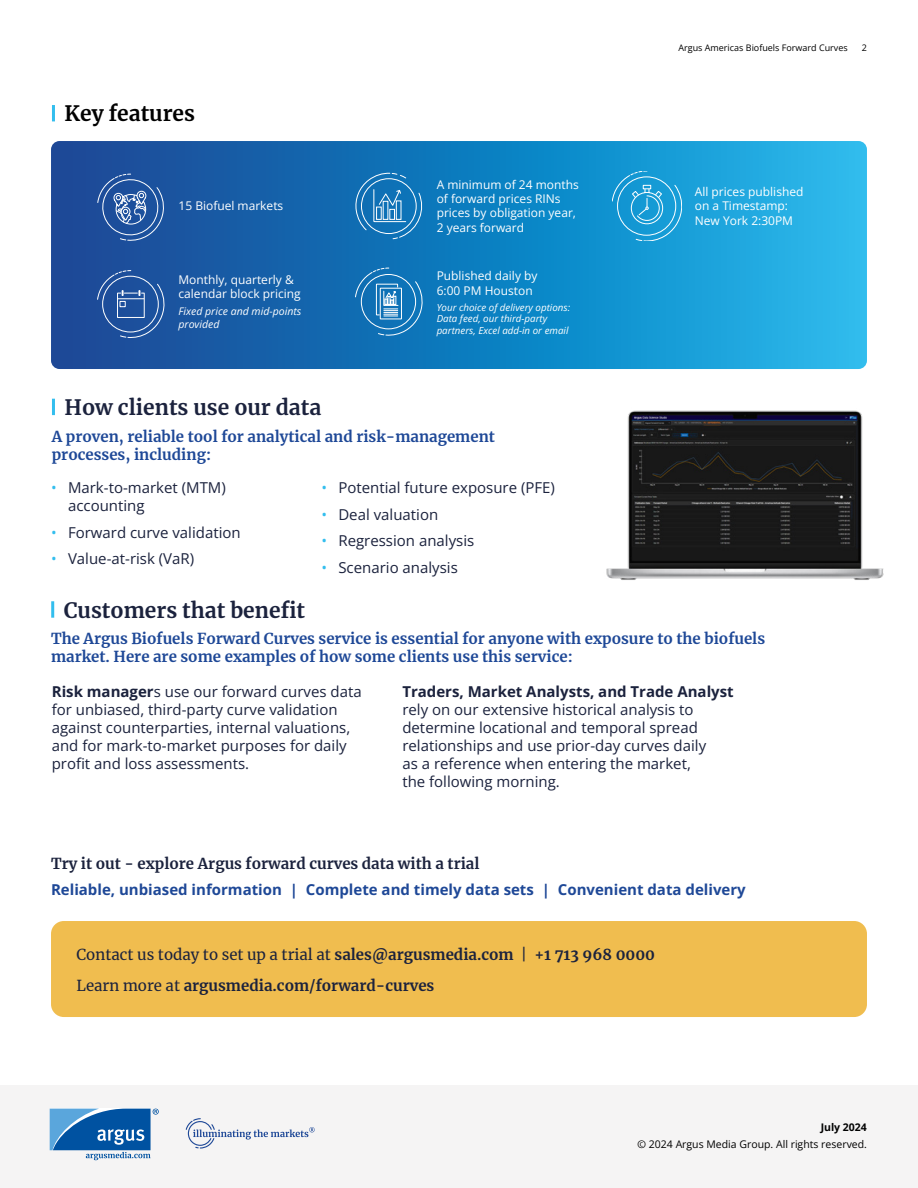
<style>
.page{position:relative;width:918px;height:1188px;background:#fff}
.page>*{position:absolute;margin:0;border:0;box-sizing:border-box;transform-origin:0 0}
.t1{font:700 21px "Merriweather";color:#1b223d}
.t2{font:700 21px "Merriweather";color:#000}
.t3{font:15px/18px "Open Sans";color:#1b223d}
.t4{font:700 15px/18px "Merriweather";color:#1e4897}
.t5{font:700 15px/30.8px "Merriweather";color:#1b223d}
.t6{font:700 15px "Open Sans";color:#1e4897}
.t7{font:700 15px "Open Sans";color:#1b223d}
.t8{font:12px/14.4px "Open Sans";color:#fff}
.t9{font:10.5px/16.8px "Open Sans";color:#000;text-align:right}
.t10{font:italic 10.5px/12.6px "Open Sans";color:#fff}
.t11{font:italic 9.75px/11.7px "Open Sans";color:#fff}
.t12{font:9px "Open Sans";color:#000}
.s1{color:#33beee}
.s2{font-weight:700}
.s3{font-weight:400}
.s4{font-family:"Meta Pro Norm"}
</style>
<div class="page">
<div style="left:0;top:1086px;width:918px;height:102px;background:#f5f4f4"></div>
<svg style="left:185px;top:1118px;width:130px;height:31px"></svg>
<svg style="left:50px;top:1109px;width:109px;height:51px"></svg>
<hr style="left:52px;top:105px;width:3px;height:16px;background:#33beee">
<svg style="left:51px;top:141px;width:816px;height:228px;background:#177fc0"></svg>
<svg style="left:97px;top:173px;width:67px;height:68px;background:#3c68a9"></svg>
<svg style="left:612px;top:171px;width:70px;height:70px;background:#2da4d8"></svg>
<svg style="left:354px;top:173px;width:70px;height:67px;background:#2c83bf"></svg>
<svg style="left:355px;top:267px;width:68px;height:69px;background:#2f84c0"></svg>
<svg style="left:97px;top:270px;width:68px;height:68px;background:#3261a5"></svg>
<hr style="left:52px;top:399px;width:3px;height:16px;background:#33beee">
<img style="left:606px;top:410px;width:278px;height:170px">
<hr style="left:51px;top:601px;width:3px;height:17px;background:#33beee">
<div style="left:51px;top:921px;width:816px;height:96px;background:#f0bd4f;border-radius:13px"></div>
<h1 class="t2" style="left:65px;top:99px;width:132px">Key features</h1>
<p class="t8" style="left:179px;top:198px;width:106px">15 Biofuel markets</p>
<p class="t8" style="left:179px;top:272px;width:124px">Monthly, quarterly &amp; calendar block pricing</p>
<p class="t10" style="left:179px;top:305px;width:124px">Fixed price and mid-points provided</p>
<p class="t8" style="left:437px;top:177px;width:144px">A minimum of 24 months of forward prices RINs prices by obligation year,<br>2 years forward</p>
<p class="t8" style="left:437px;top:268px;width:102px">Published daily by<br>6:00 PM Houston</p>
<p class="t11" style="left:437px;top:301px;width:135px">Your choice of delivery options:<br>Data feed, our third-party partners, Excel add-in or email</p>
<h1 class="t1" style="left:65px;top:393px;width:258px">How clients use our data</h1>
<p class="t4" style="left:52px;top:427px;width:445px">A proven, reliable tool for analytical and risk-management processes, including:</p>
<p class="t3" style="left:68px;top:478px;width:159px;text-indent:-17px"><span class="s1">•</span> Mark-to-market (MTM) accounting</p>
<p class="t3" style="left:51px;top:523px;width:191px"><span class="s1">•</span> Forward curve validation</p>
<p class="t3" style="left:51px;top:549px;width:145px"><span class="s1">•</span> Value-at-risk (VaR)</p>
<p class="t3" style="left:321px;top:478px;width:235px"><span class="s1">•</span> Potential future exposure (PFE)</p>
<p class="t3" style="left:321px;top:505px;width:118px"><span class="s1">•</span> Deal valuation</p>
<p class="t3" style="left:321px;top:531px;width:154px"><span class="s1">•</span> Regression analysis</p>
<p class="t3" style="left:321px;top:558px;width:138px"><span class="s1">•</span> Scenario analysis</p>
<p class="t12" style="left:678px;top:42px;width:171px">Argus Americas Biofuels Forward Curves</p>
<p class="t12" style="left:862px;top:42px;width:7px">2</p>
<p class="t8" style="left:695px;top:184px;width:110px">All prices published on a Timestamp:<br>New York 2:30PM</p>
<h1 class="t1" style="left:64px;top:596px;width:243px">Customers that benefit</h1>
<p class="t4" style="left:51px;top:629px;width:716px">The Argus Biofuels Forward Curves service is essential for anyone with exposure to the biofuels market. Here are some examples of how some clients use this service:</p>
<p class="t3" style="left:52px;top:682px;width:312px"><span class="s2">Risk manager</span>s use our forward curves data for unbiased, third-party curve validation against counterparties, internal valuations, and for mark-to-market purposes for daily profit and loss assessments.</p>
<p class="t7" style="left:402px;top:681px;width:333px">Traders, Market Analysts, and Trade Analyst</p>
<p class="t3" style="left:402px;top:700px;width:305px">rely on our extensive historical analysis to determine locational and temporal spread relationships and use prior-day curves daily as a reference when entering the market, the following morning.</p>
<p class="t5" style="left:51px;top:848px;width:430px">Try it out - explore Argus forward curves data with a trial</p>
<p class="t6" style="left:51px;top:879px;width:696px">Reliable, unbiased information | Complete and timely data sets | Convenient data delivery</p>
<p class="t5" style="left:77px;top:939px;width:580px"><span class="s3">Contact us today to set up a trial at</span> sales@argusmedia.com <span class="s3">|</span> +1 713 968 0000<br><span class="s3">Learn more at</span> argusmedia.com/forward-curves</p>
<p class="t9" style="left:637px;top:1119px;width:231px"><span class="s2">July 2024<br></span><span class="s4">©</span> 2024 Argus Media Group. All rights reserved.</p>
</div>
